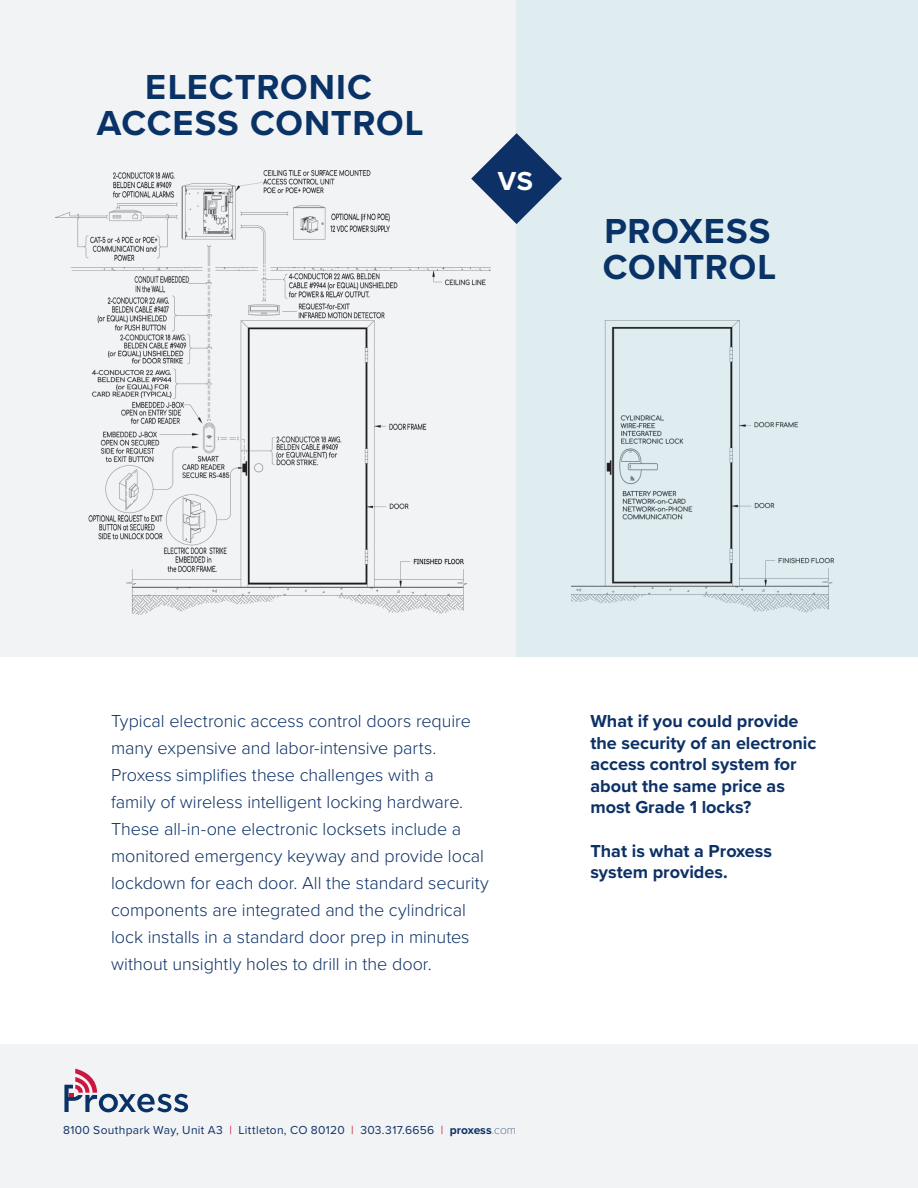
<style>
.page{position:relative;width:918px;height:1188px;background:#fff}
.page>*{position:absolute;margin:0;border:0;box-sizing:border-box;transform-origin:0 0}
.cover_level_title{font:700 36px "Proxima Nova";letter-spacing:.02em;color:#093266}
.cover_level_title-2{font:700 27px "Proxima Nova";color:#fff}
.Body_Copy_Blue_9{font:300 18px/27px "Proxima Nova";letter-spacing:-.005em;color:#0d3166}
.t1{font:700 18px/21.6px "Proxima Nova";color:#0d3166}
.t2{font:12px "Proxima Nova";letter-spacing:.025em;color:#0e3267}
.s1{color:#cd163f}
.s2{font-weight:700}
.s3{font-family:"Proxima Nova T";font-weight:100}
</style>
<div class="page">
<div style="left:0;top:1044px;width:918px;height:144px;background:#f2f3f4"></div>
<svg style="left:64px;top:1069px;width:124px;height:43px"></svg>
<div style="left:0;top:0;width:524px;height:657px;background:#f2f3f4"></div>
<div style="left:517px;top:0;width:401px;height:657px;background:#dfedf1"></div>
<img style="left:56px;top:171px;width:434px;height:443px">
<img style="left:571px;top:321px;width:262px;height:292px">
<svg style="left:471px;top:133px;width:91px;height:91px"></svg>
<p class="cover_level_title" style="left:145px;top:60px;width:228px">ELECTRONIC</p>
<p class="cover_level_title" style="left:97px;top:96px;width:328px">ACCESS CONTROL</p>
<p class="cover_level_title-2" style="left:498px;top:161px;width:37px">VS</p>
<p class="cover_level_title" style="left:604px;top:204px;width:167px">PROXESS</p>
<p class="cover_level_title" style="left:603px;top:240px;width:175px">CONTROL</p>
<p class="Body_Copy_Blue_9" style="left:111px;top:707px;width:379px">Typical electronic access control doors require many expensive and labor-intensive parts.<br>Proxess simplifies these challenges with a<br>family of wireless intelligent locking hardware.<br>These all-in-one electronic locksets include a monitored emergency keyway and provide local lockdown for each door. All the standard security components are integrated and the cylindrical lock installs in a standard door prep in minutes without unsightly holes to drill in the door.</p>
<p class="t1" style="left:590px;top:710px;width:227px">What if you could provide the security of an electronic access control system for about the same price as most Grade 1 locks?</p>
<p class="t1" style="left:590px;top:839px;width:183px">That is what a Proxess system provides.</p>
<p class="t2" style="left:63px;top:1121px;width:455px">8100 Southpark Way, Unit A3 <span class="s1">|</span> Littleton, CO 80120 <span class="s1">|</span> 303.317.6656 <span class="s1">|</span> <span class="s2">proxess</span><span class="s3">.com</span></p>
</div>
